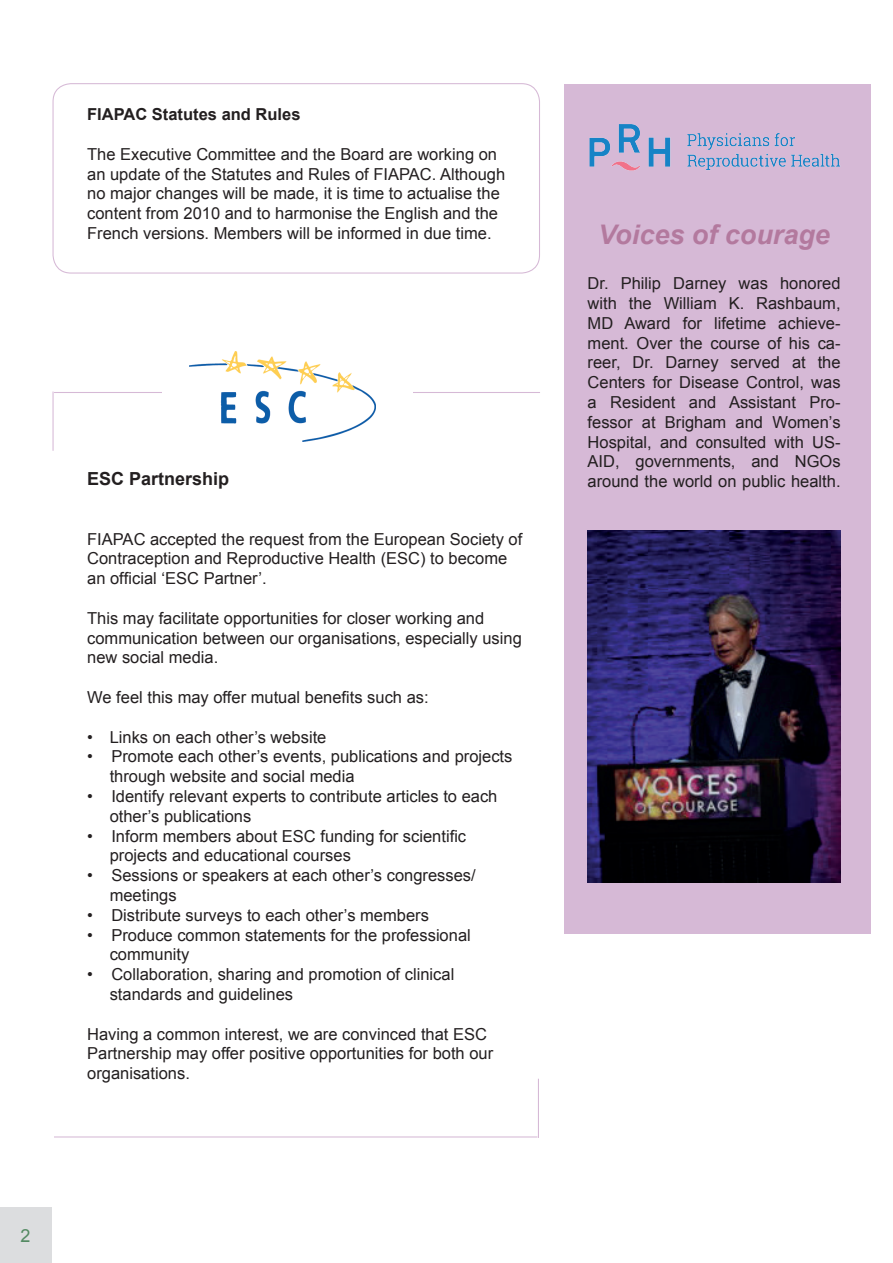
<style>
.page{position:relative;width:893px;height:1263px;background:#fff}
.page>*{position:absolute;margin:0;border:0;box-sizing:border-box;transform-origin:0 0}
.t1{font:italic 700 27px "Arial";color:#b3799e}
.t2{font:700 18px "Arial";color:#231f20}
.t3{font:18px "Arial";color:#548a63}
.t4{font:16.5px/19.8px "Arial";color:#231f20}
.t5{font:700 16.5px "Arial";color:#231f20}
</style>
<div class="page">
<div style="left:0;top:1208px;width:51px;height:55px;background:#dcdddf"></div>
<div style="left:53px;top:83px;width:487px;height:191px;border:1px solid #d6b9d6;border-radius:18px"></div>
<hr style="left:54px;top:392px;width:486px;height:1px;background:#d6b9d6">
<hr style="left:53px;top:391px;width:1px;height:60px;background:#d6b9d6">
<hr style="left:54px;top:1136px;width:483px;height:1px;background:#d6b9d6">
<hr style="left:538px;top:1079px;width:1px;height:59px;background:#d6b9d6">
<div style="left:564px;top:84px;width:306px;height:849px;background:#d6b9d6"></div>
<img style="left:588px;top:530px;width:252px;height:352px">
<img style="left:589px;top:124px;width:251px;height:47px">
<div style="left:163px;top:351px;width:250px;height:90px;background:#fff"></div>
<img style="left:189px;top:351px;width:186px;height:90px">
<p class="t5" style="left:87px;top:104px;width:215px">FIAPAC Statutes and Rules</p>
<p class="t4" style="left:87px;top:144px;width:419px">The Executive Committee and the Board are working on an update of the Statutes and Rules of FIAPAC. Although no major changes will be made, it is time to actualise the content from 2010 and to harmonise the English and the French versions. Members will be informed in due time.</p>
<p class="t2" style="left:87px;top:467px;width:144px">ESC Partnership</p>
<p class="t4" style="left:87px;top:529px;width:437px">FIAPAC accepted the request from the European Society of<br>Contraception and Reproductive Health (ESC) to become an official ‘ESC Partner’.</p>
<p class="t4" style="left:87px;top:608px;width:436px">This may facilitate opportunities for closer working and communication between our organisations, especially using new social media.</p>
<p class="t4" style="left:87px;top:687px;width:343px">We feel this may offer mutual benefits such as:</p>
<p class="t4" style="left:87px;top:727px;width:241px">• Links on each other’s website</p>
<p class="t4" style="left:110px;top:747px;width:404px;text-indent:-23px">• Promote each other’s events, publications and projects through website and social media</p>
<p class="t4" style="left:110px;top:786px;width:389px;text-indent:-23px">• Identify relevant experts to contribute articles to each other’s publications</p>
<p class="t4" style="left:110px;top:826px;width:358px;text-indent:-23px">• Inform members about ESC funding for scientific projects and educational courses</p>
<p class="t4" style="left:110px;top:866px;width:368px;text-indent:-23px">• Sessions or speakers at each other’s congresses/ meetings</p>
<p class="t4" style="left:87px;top:905px;width:343px">• Distribute surveys to each other’s members</p>
<p class="t4" style="left:110px;top:925px;width:363px;text-indent:-23px">• Produce common statements for the professional community</p>
<p class="t4" style="left:110px;top:965px;width:346px;text-indent:-23px">• Collaboration, sharing and promotion of clinical standards and guidelines</p>
<p class="t4" style="left:87px;top:1024px;width:407px">Having a common interest, we are convinced that ESC<br>Partnership may offer positive opportunities for both our organisations.</p>
<p class="t3" style="left:21px;top:1224px;width:12px">2</p>
<h1 class="t1" style="left:598px;top:217px;width:233px">Voices of courage</h1>
<p class="t4" style="left:588px;top:274px;width:254px;text-align:justify">Dr. Philip Darney was honored with the William K. Rashbaum, MD Award for lifetime achieve&shy;ment. Over the course of his ca&shy;reer, Dr. Darney served at the Centers for Disease Control, was a Resident and Assistant Pro&shy;fessor at Brigham and Women’s Hospital, and consulted with US-AID, governments, and NGOs around the world on public health.</p>
</div>
